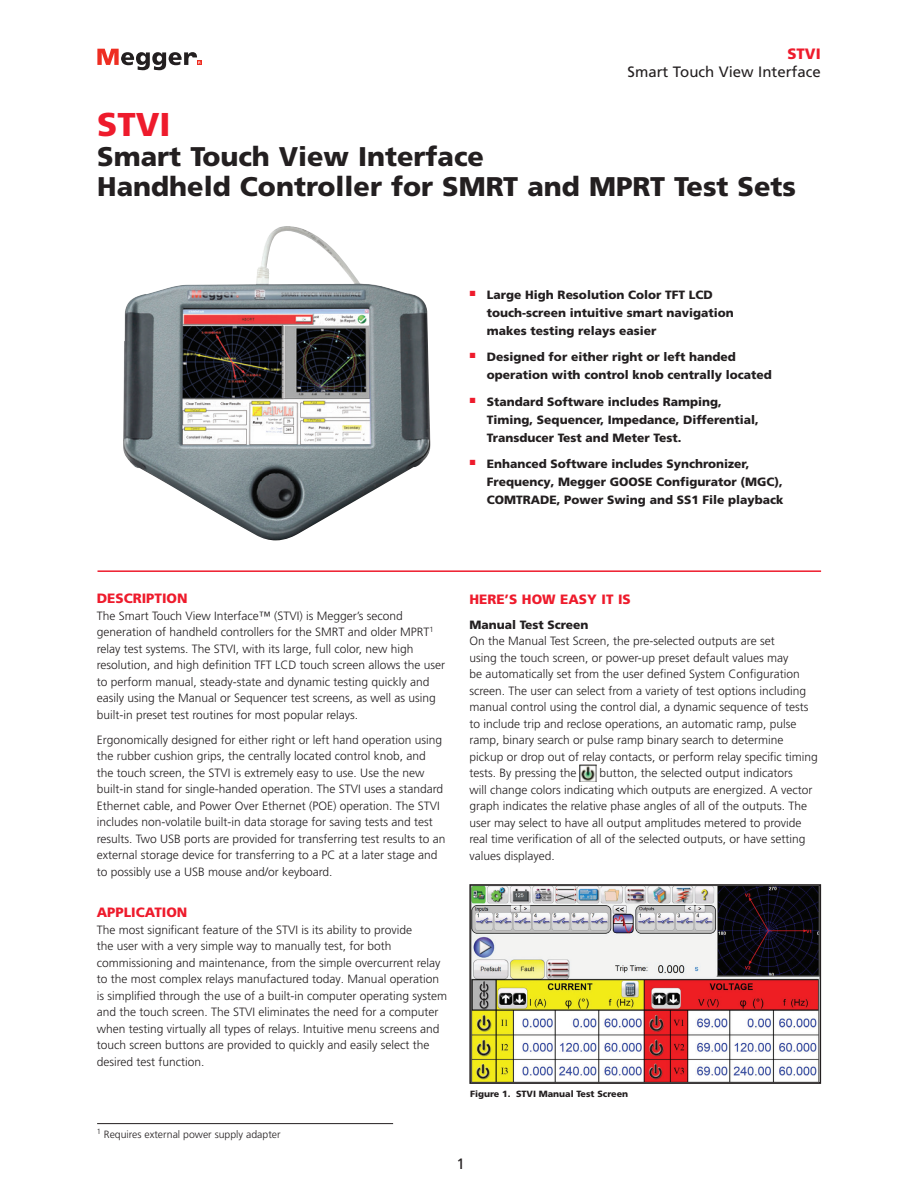
<style>
.page{position:relative;width:918px;height:1188px;background:#fff}
.page>*{position:absolute;margin:0;border:0;box-sizing:border-box;transform-origin:0 0}
.t1{font:900 33px "Frutiger LT Pro";color:#ee1b2c}
.t2{font:900 27px/30px "Frutiger LT Pro";color:#231f20}
.t3{font:15px "Frutiger LT Pro";color:#231f20}
.t4{font:900 15px "Frutiger LT Pro";color:#ee1b2c}
.t5{font:900 13.5px "Frutiger LT Pro";color:#ee1b2c}
.t6{font:300 12px/16.5px "Frutiger LT Pro";color:#231f20}
.t7{font:900 12px/18px "Frutiger LT Pro";color:#231f20}
.t8{font:300 10.5px "Frutiger LT Pro";color:#231f20}
.t9{font:900 9px "Frutiger LT Pro";color:#231f20}
</style>
<div class="page">
<svg style="left:97px;top:49px;width:104px;height:21px"></svg>
<hr style="left:98px;top:570px;width:723px;height:2px;background:#ee1b2c">
<img style="left:580px;top:765px;width:16px;height:17px">
<img style="left:472px;top:887px;width:346px;height:194px">
<div style="left:469px;top:884px;width:352px;height:200px;border:2px solid #231f20"></div>
<hr style="left:97px;top:1123px;width:296px;height:1px;background:#231f20">
<img style="left:123px;top:226px;width:308px;height:314px">
<p class="t4" style="left:787px;top:45px;width:35px">STVI</p>
<p class="t3" style="left:628px;top:63px;width:195px">Smart Touch View Interface</p>
<h1 class="t1" style="left:97px;top:104px;width:75px">STVI</h1>
<h2 class="t2" style="left:97px;top:141px;width:700px">Smart Touch View Interface<br>Handheld Controller for SMRT and MPRT Test Sets</h2>
<p class="t7" style="left:487px;top:285px;width:248px;text-indent:-17px"><sup>■</sup> Large High Resolution Color TFT LCD touch-screen intuitive smart navigation makes testing relays easier</p>
<p class="t7" style="left:487px;top:348px;width:286px;text-indent:-17px"><sup>■</sup> Designed for either right or left handed operation with control knob centrally located</p>
<p class="t7" style="left:487px;top:392px;width:274px;text-indent:-17px"><sup>■</sup> Standard Software includes Ramping,<br>Timing, Sequencer, Impedance, Differential,<br>Transducer Test and Meter Test.</p>
<p class="t7" style="left:487px;top:455px;width:298px;text-indent:-17px"><sup>■</sup> Enhanced Software includes Synchronizer,<br>Frequency, Megger GOOSE Configurator (MGC),<br>COMTRADE, Power Swing and SS1 File playback</p>
<p class="t5" style="left:97px;top:590px;width:92px">DESCRIPTION</p>
<p class="t6" style="left:97px;top:607px;width:350px">The Smart Touch View Interface™ (STVI) is Megger’s second generation of handheld controllers for the SMRT and older MPRT<sup>1 </sup>relay test systems. The STVI, with its large, full color, new high resolution, and high definition TFT LCD touch screen allows the user to perform manual, steady-state and dynamic testing quickly and easily using the Manual or Sequencer test screens, as well as using built-in preset test routines for most popular relays.</p>
<p class="t6" style="left:97px;top:731px;width:350px">Ergonomically designed for either right or left hand operation using the rubber cushion grips, the centrally located control knob, and the touch screen, the STVI is extremely easy to use. Use the new built-in stand for single-handed operation. The STVI uses a standard Ethernet cable, and Power Over Ethernet (POE) operation. The STVI includes non-volatile built-in data storage for saving tests and test results. Two USB ports are provided for transferring test results to an external storage device for transferring to a PC at a later stage and to possibly use a USB mouse and/or keyboard.</p>
<p class="t5" style="left:97px;top:904px;width:92px">APPLICATION</p>
<p class="t6" style="left:97px;top:921px;width:352px">The most significant feature of the STVI is its ability to provide<br>the user with a very simple way to manually test, for both commissioning and maintenance, from the simple overcurrent relay to the most complex relays manufactured today. Manual operation is simplified through the use of a built-in computer operating system and the touch screen. The STVI eliminates the need for a computer when testing virtually all types of relays. Intuitive menu screens and touch screen buttons are provided to quickly and easily select the desired test function.</p>
<p class="t8" style="left:97px;top:1128px;width:185px"><sup>1</sup> Requires external power supply adapter</p>
<p class="t5" style="left:469px;top:591px;width:163px">HERE’S HOW EASY IT IS</p>
<p class="t7" style="left:469px;top:616px;width:121px">Manual Test Screen</p>
<p class="t6" style="left:469px;top:633px;width:350px">On the Manual Test Screen, the pre-selected outputs are set<br>using the touch screen, or power-up preset default values may<br>be automatically set from the user defined System Configuration screen. The user can select from a variety of test options including manual control using the control dial, a dynamic sequence of tests to include trip and reclose operations, an automatic ramp, pulse ramp, binary search or pulse ramp binary search to determine pickup or drop out of relay contacts, or perform relay specific timing tests. By pressing the</p>
<p class="t6" style="left:469px;top:765px;width:345px;text-indent:130px">button, the selected output indicators will change colors indicating which outputs are energized. A vector graph indicates the relative phase angles of all of the outputs. The user may select to have all output amplitudes metered to provide real time verification of all of the selected outputs, or have setting values displayed.</p>
<p class="t9" style="left:470px;top:1088px;width:160px">Figure 1. STVI Manual Test Screen</p>
<p class="t3" style="left:456px;top:1155px;width:10px">1</p>
</div>
